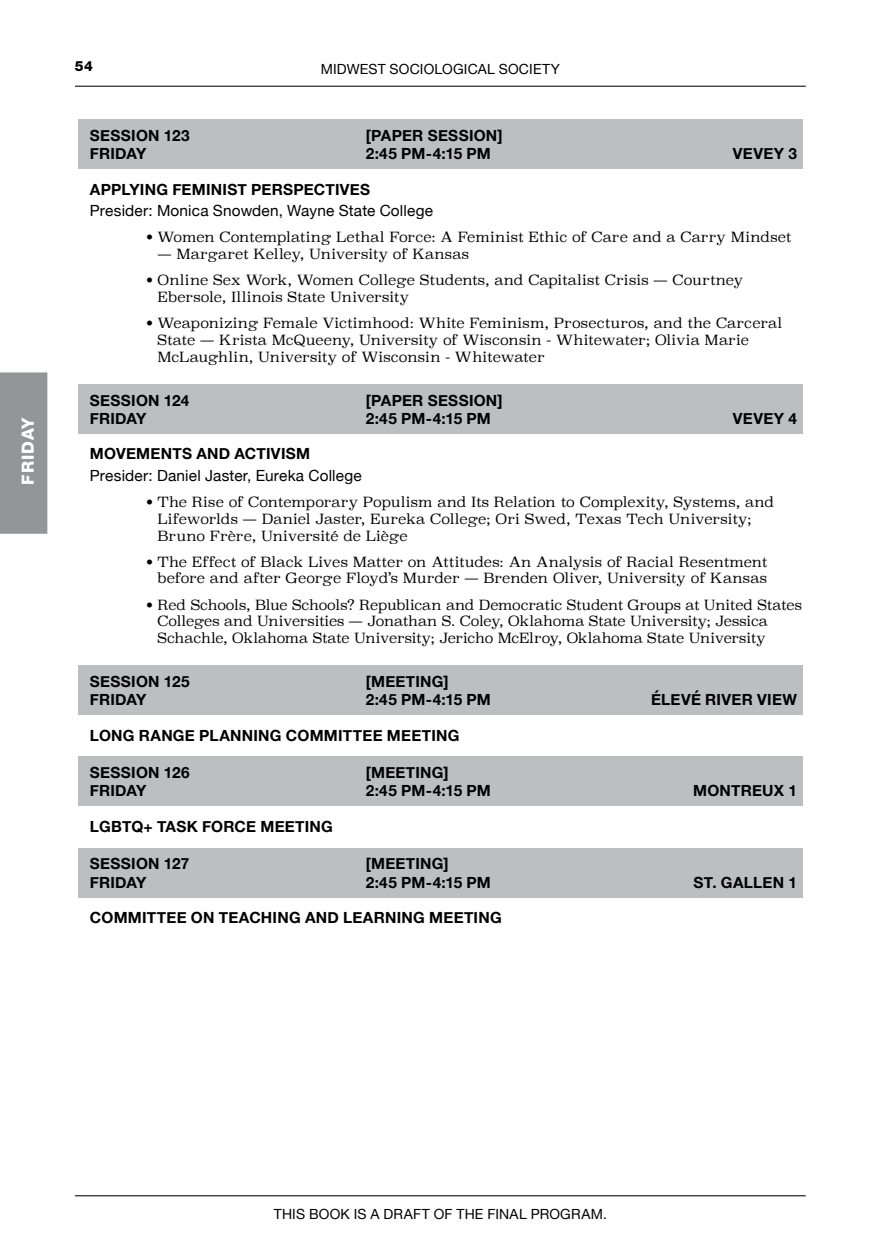
<style>
.page{position:relative;width:882px;height:1260px;background:#fff}
.page>*{position:absolute;margin:0;border:0;box-sizing:border-box;transform-origin:0 0}
.t1{font:800 16.8px "Helvetica Neue";letter-spacing:.065em;color:#fff}
.t2{font:700 15.4px "Helvetica Neue";letter-spacing:.015em;color:#000}
.t3{font:15.4px "Helvetica Neue";letter-spacing:.01em;color:#000}
.t4{font:300 14px/16.8px "Superclarendon";color:#000}
.t5{font:14px "Helvetica Neue";letter-spacing:.015em;color:#000}
.t6{font:800 14px "Helvetica Neue";color:#000}
.s1{font-family:"Helvetica Neue";font-weight:900}
</style>
<div class="page">
<hr style="left:75px;top:1195px;width:731px;height:1px;background:#000">
<hr style="left:75px;top:86px;width:731px;height:1px;background:#000">
<div style="left:0;top:372px;width:47px;height:162px;background:#939598"></div>
<div style="left:79px;top:120px;width:724px;height:49px;background:#bcbec0"></div>
<div style="left:79px;top:384px;width:724px;height:50px;background:#bcbec0"></div>
<div style="left:79px;top:666px;width:724px;height:49px;background:#bcbec0"></div>
<div style="left:79px;top:757px;width:724px;height:49px;background:#bcbec0"></div>
<div style="left:79px;top:848px;width:724px;height:49px;background:#bcbec0"></div>
<p class="t1" style="left:18px;top:485px;width:70px;rotate:-90deg">FRIDAY</p>
<p class="t6" style="left:75px;top:58px;width:19px">54</p>
<p class="t5" style="left:321px;top:59px;width:241px">MIDWEST SOCIOLOGICAL SOCIETY</p>
<p class="t2" style="left:90px;top:123px;width:101px">SESSION 123</p>
<p class="t2" style="left:366px;top:123px;width:139px">[PAPER SESSION]</p>
<p class="t2" style="left:90px;top:142px;width:58px">FRIDAY</p>
<p class="t2" style="left:366px;top:142px;width:127px">2:45 PM-4:15 PM</p>
<p class="t2" style="left:733px;top:142px;width:66px">VEVEY 3</p>
<p class="t2" style="left:90px;top:177px;width:282px">APPLYING FEMINIST PERSPECTIVES</p>
<p class="t3" style="left:90px;top:200px;width:345px">Presider: Monica Snowden, Wayne State College</p>
<p class="t4" style="left:146px;top:230px;width:647px"><span class="s1">•</span> Women Contemplating Lethal Force: A Feminist Ethic of Care and a Carry Mindset</p>
<p class="t4" style="left:158px;top:247px;width:313px">— Margaret Kelley, University of Kansas</p>
<p class="t4" style="left:158px;top:273px;width:587px;text-indent:-11px"><span class="s1">•</span> Online Sex Work, Women College Students, and Capitalist Crisis — Courtney<br>Ebersole, Illinois State University</p>
<p class="t4" style="left:158px;top:316px;width:626px;text-indent:-11px"><span class="s1">•</span> Weaponizing Female Victimhood: White Feminism, Prosecturos, and the Carceral<br>State — Krista McQueeny, University of Wisconsin - Whitewater; Olivia Marie<br>McLaughlin, University of Wisconsin - Whitewater</p>
<p class="t2" style="left:90px;top:388px;width:101px">SESSION 124</p>
<p class="t2" style="left:366px;top:388px;width:139px">[PAPER SESSION]</p>
<p class="t2" style="left:90px;top:406px;width:58px">FRIDAY</p>
<p class="t2" style="left:366px;top:406px;width:127px">2:45 PM-4:15 PM</p>
<p class="t2" style="left:733px;top:406px;width:66px">VEVEY 4</p>
<p class="t2" style="left:90px;top:442px;width:222px">MOVEMENTS AND ACTIVISM</p>
<p class="t3" style="left:90px;top:464px;width:273px">Presider: Daniel Jaster, Eureka College</p>
<p class="t4" style="left:158px;top:495px;width:618px;text-indent:-11px"><span class="s1">•</span> The Rise of Contemporary Populism and Its Relation to Complexity, Systems, and<br>Lifeworlds — Daniel Jaster, Eureka College; Ori Swed, Texas Tech University;<br>Bruno Frère, Université de Liège</p>
<p class="t4" style="left:146px;top:554px;width:622px;text-align:right"><span class="s1">•</span> The Effect of Black Lives Matter on Attitudes: An Analysis of Racial Resentment before and after George Floyd’s Murder — Brenden Oliver, University of Kansas</p>
<p class="t4" style="left:157px;top:597px;width:646px;text-indent:-11px"><span class="s1">•</span> Red Schools, Blue Schools? Republican and Democratic Student Groups at United States<br>Colleges and Universities — Jonathan S. Coley, Oklahoma State University; Jessica<br>Schachle, Oklahoma State University; Jericho McElroy, Oklahoma State University</p>
<p class="t2" style="left:90px;top:669px;width:101px">SESSION 125</p>
<p class="t2" style="left:366px;top:669px;width:84px">[MEETING]</p>
<p class="t2" style="left:90px;top:688px;width:58px">FRIDAY</p>
<p class="t2" style="left:366px;top:688px;width:127px">2:45 PM-4:15 PM</p>
<p class="t2" style="left:651px;top:688px;width:147px">ÉLEVÉ RIVER VIEW</p>
<p class="t2" style="left:90px;top:723px;width:371px">LONG RANGE PLANNING COMMITTEE MEETING</p>
<p class="t2" style="left:90px;top:760px;width:101px">SESSION 126</p>
<p class="t2" style="left:366px;top:760px;width:84px">[MEETING]</p>
<p class="t2" style="left:90px;top:779px;width:58px">FRIDAY</p>
<p class="t2" style="left:366px;top:779px;width:127px">2:45 PM-4:15 PM</p>
<p class="t2" style="left:693px;top:779px;width:105px">MONTREUX 1</p>
<p class="t2" style="left:90px;top:814px;width:245px">LGBTQ+ TASK FORCE MEETING</p>
<p class="t2" style="left:90px;top:852px;width:101px">SESSION 127</p>
<p class="t2" style="left:366px;top:852px;width:84px">[MEETING]</p>
<p class="t2" style="left:90px;top:870px;width:58px">FRIDAY</p>
<p class="t2" style="left:366px;top:870px;width:127px">2:45 PM-4:15 PM</p>
<p class="t2" style="left:694px;top:870px;width:105px">ST. GALLEN 1</p>
<p class="t2" style="left:90px;top:905px;width:413px">COMMITTEE ON TEACHING AND LEARNING MEETING</p>
<p class="t5" style="left:274px;top:1204px;width:335px">THIS BOOK IS A DRAFT OF THE FINAL PROGRAM.</p>
</div>
